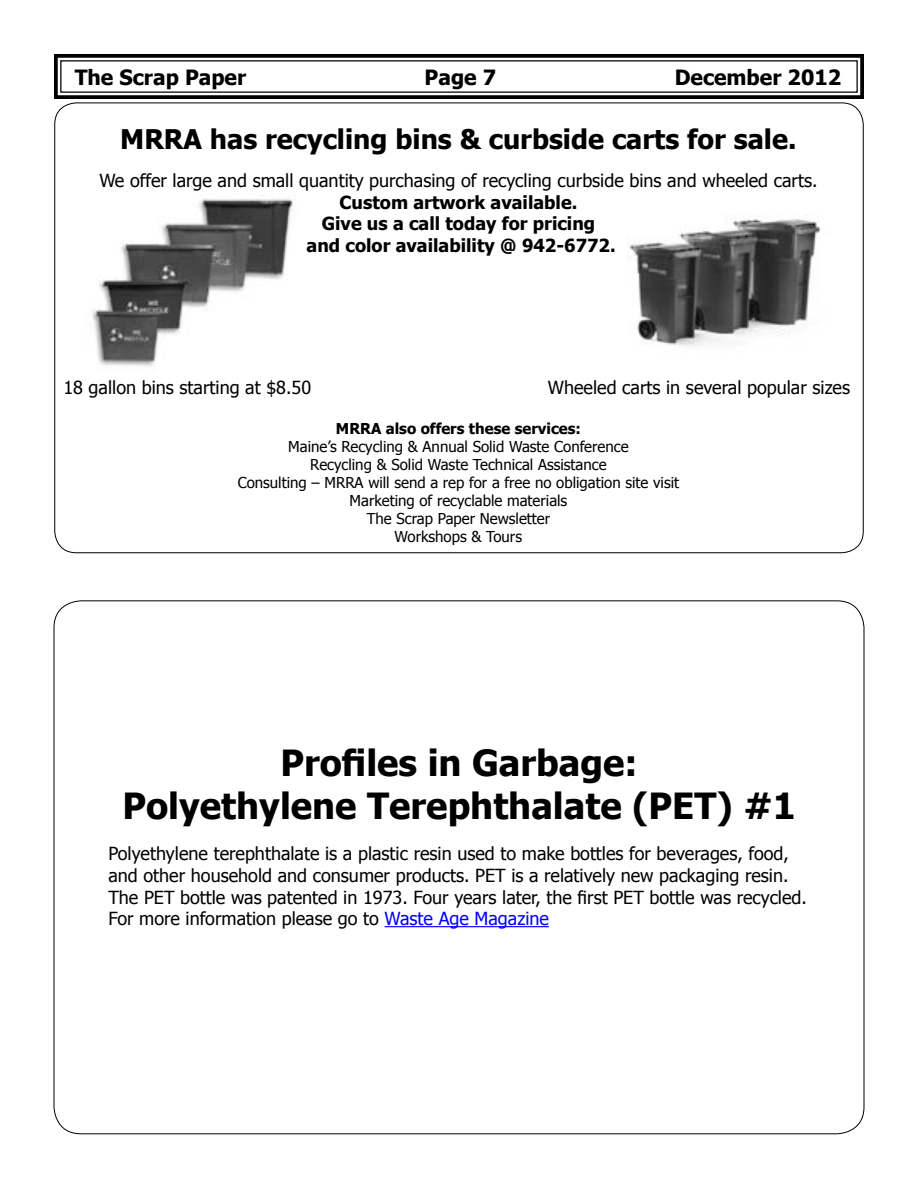
<style>
.page{position:relative;width:918px;height:1188px;background:#fff}
.page>*{position:absolute;margin:0;border:0;box-sizing:border-box;transform-origin:0 0}
.t1{font:700 36px/43.2px "Tahoma";color:#000;text-align:center}
.t2{font:700 27px "Tahoma";color:#000}
.t3{font:700 21px "Tahoma";color:#000}
.t4{font:18px/21.6px "Tahoma";color:#000}
.t5{font:700 18px/21.6px "Tahoma";color:#000;text-align:center}
.t6{font:15px/18px "Tahoma";color:#000;text-align:center}
.t7{font:700 15px "Tahoma";color:#000}
.s1{color:#00f}
</style>
<div class="page">
<svg style="left:54px;top:54px;width:810px;height:45px"></svg>
<img style="left:92px;top:199px;width:201px;height:168px">
<img style="left:629px;top:215px;width:191px;height:131px">
<hr style="left:385px;top:926px;width:164px;height:1px;background:#00f">
<p class="t3" style="left:75px;top:62px;width:173px">The Scrap Paper</p>
<p class="t3" style="left:425px;top:62px;width:73px">Page 7</p>
<p class="t3" style="left:675px;top:62px;width:168px">December 2012</p>
<h2 class="t2" style="left:120px;top:121px;width:678px">MRRA has recycling bins &amp; curbside carts for sale.</h2>
<p class="t4" style="left:99px;top:169px;width:720px">We offer large and small quantity purchasing of recycling curbside bins and wheeled carts.</p>
<p class="t5" style="left:307px;top:190px;width:311px">Custom artwork available.<br>Give us a call today for pricing and color availability @ 942-6772.</p>
<p class="t4" style="left:63px;top:376px;width:249px">18 gallon bins starting at $8.50</p>
<p class="t4" style="left:548px;top:376px;width:304px">Wheeled carts in several popular sizes</p>
<p class="t7" style="left:336px;top:418px;width:247px">MRRA also offers these services:</p>
<p class="t6" style="left:238px;top:437px;width:443px">Maine’s Recycling &amp; Annual Solid Waste Conference<br>Recycling &amp; Solid Waste Technical Assistance<br>Consulting – MRRA will send a rep for a free no obligation site visit Marketing of recyclable materials<br>The Scrap Paper Newsletter<br>Workshops &amp; Tours</p>
<h1 class="t1" style="left:122px;top:739px;width:675px">Profiles in Garbage:<br>Polyethylene Terephthalate (PET) #1</h1>
<p class="t4" style="left:108px;top:842px;width:700px">Polyethylene terephthalate is a plastic resin used to make bottles for beverages, food, and other household and consumer products. PET is a relatively new packaging resin.<br>The PET bottle was patented in 1973. Four years later, the first PET bottle was recycled.<br>For more information please go to <span class="s1">Waste Age Magazine</span></p>
</div>
